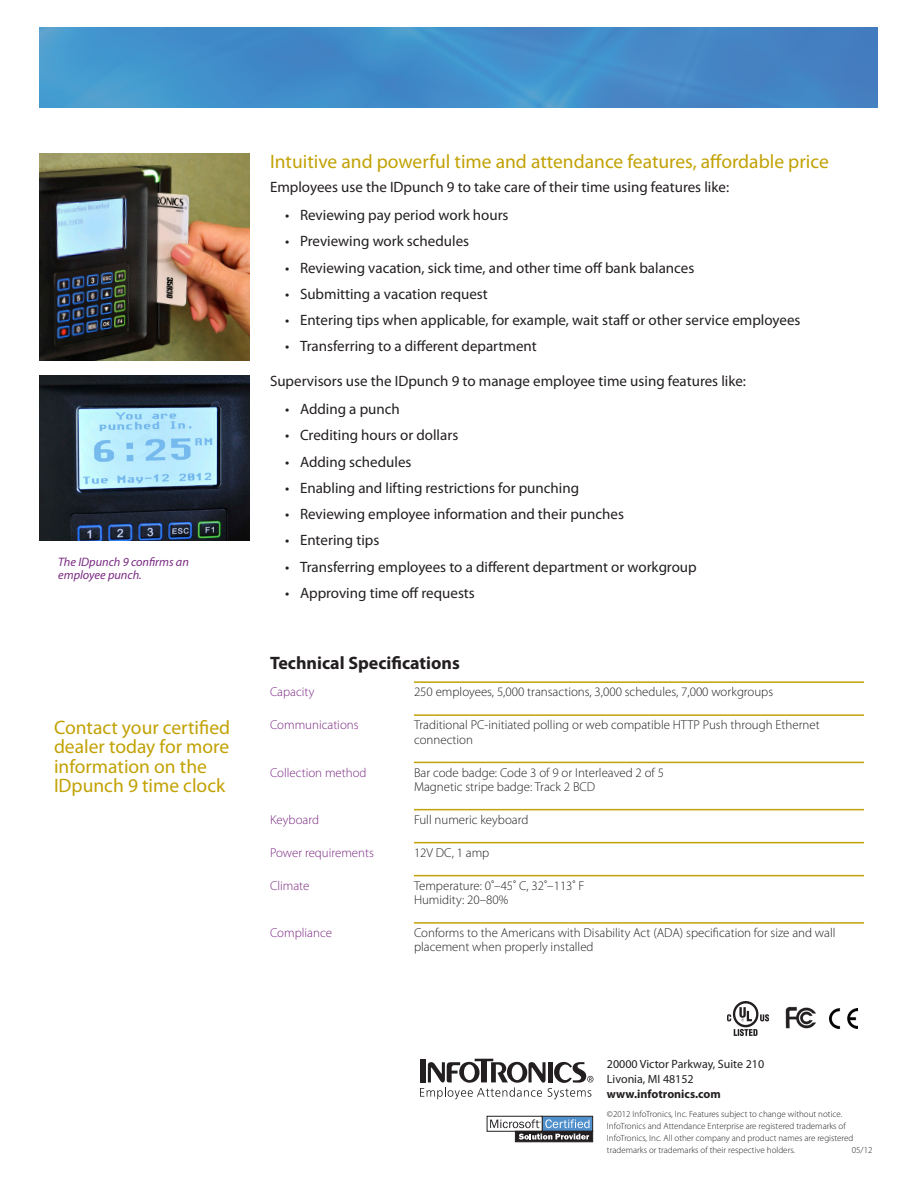
<style>
.page{position:relative;width:918px;height:1188px;background:#fff}
.page>*{position:absolute;margin:0;border:0;box-sizing:border-box;transform-origin:0 0}
.subheading{font:19.5px/19.5px "Myriad Pro";color:#c2a205}
.techspecs_heading{font:700 18px "Myriad Pro";color:#231f20}
.bulletlist{font:15px "Myriad Pro";color:#231f20}
.text{font:15px "Myriad Pro";color:#231f20}
.indent_text{font:300 12.9px/14.2px "Myriad Pro";color:#231f20}
.indent_text-2{font:300 12.9px "Myriad Pro";color:#7b2a83}
.t1{font:italic 12.3px/13.5px "Myriad Pro";color:#7b2a83}
.t2{font:12px/15px "Myriad Pro";color:#231f20}
.t3{font:700 12px "Myriad Pro";color:#231f20}
.t4{font:300 9px/12px "Myriad Pro";color:#231f20}
.s1{font-family:"Avenir"}
</style>
<div class="page">
<div style="left:542px;top:1116px;width:51px;height:16px;background:#5090cc;border:1px solid #231f20"></div>
<div style="left:487px;top:1116px;width:55px;height:16px;background:#fff;border:1px solid #231f20"></div>
<svg style="left:490px;top:1119px;width:99px;height:9px"></svg>
<svg style="left:515px;top:1131px;width:78px;height:11px"></svg>
<svg style="left:519px;top:1134px;width:70px;height:6px"></svg>
<svg style="left:420px;top:1059px;width:173px;height:40px"></svg>
<svg style="left:39px;top:27px;width:839px;height:81px;background:#438cc9"></svg>
<img style="left:829px;top:1008px;width:29px;height:21px">
<img style="left:786px;top:1006px;width:29px;height:23px">
<img style="left:727px;top:1002px;width:42px;height:33px">
<hr style="left:414px;top:681px;width:450px;height:2px;background:#c2a205">
<hr style="left:414px;top:714px;width:450px;height:2px;background:#c2a205">
<hr style="left:414px;top:762px;width:450px;height:1px;background:#c2a205">
<hr style="left:414px;top:809px;width:450px;height:1px;background:#c2a205">
<hr style="left:414px;top:842px;width:450px;height:1px;background:#c2a205">
<hr style="left:414px;top:875px;width:450px;height:1px;background:#c2a205">
<hr style="left:414px;top:922px;width:450px;height:2px;background:#c2a205">
<img style="left:39px;top:153px;width:211px;height:207px">
<img style="left:39px;top:376px;width:211px;height:165px">
<p class="t1" style="left:58px;top:555px;width:132px">The IDpunch 9 confirms an employee punch.</p>
<p class="subheading" style="left:54px;top:717px;width:178px">Contact your certified dealer today for more information on the<br>IDpunch 9 time clock</p>
<p class="subheading" style="left:270px;top:151px;width:560px">Intuitive and powerful time and attendance features, affordable price</p>
<p class="text" style="left:270px;top:178px;width:461px">Employees use the IDpunch 9 to take care of their time using features like:</p>
<p class="bulletlist" style="left:285px;top:206px;width:225px">• Reviewing pay period work hours</p>
<p class="bulletlist" style="left:285px;top:232px;width:186px">• Previewing work schedules</p>
<p class="bulletlist" style="left:285px;top:258px;width:411px">• Reviewing vacation, sick time, and other time off bank balances</p>
<p class="bulletlist" style="left:285px;top:285px;width:204px">• Submitting a vacation request</p>
<p class="bulletlist" style="left:285px;top:311px;width:517px">• Entering tips when applicable, for example, wait staff or other service employees</p>
<p class="bulletlist" style="left:285px;top:337px;width:253px">• Transferring to a different department</p>
<p class="text" style="left:270px;top:372px;width:478px">Supervisors use the IDpunch 9 to manage employee time using features like:</p>
<p class="bulletlist" style="left:285px;top:400px;width:116px">• Adding a punch</p>
<p class="bulletlist" style="left:285px;top:426px;width:175px">• Crediting hours or dollars</p>
<p class="bulletlist" style="left:285px;top:452px;width:128px">• Adding schedules</p>
<p class="bulletlist" style="left:285px;top:478px;width:296px">• Enabling and lifting restrictions for punching</p>
<p class="bulletlist" style="left:285px;top:505px;width:341px">• Reviewing employee information and their punches</p>
<p class="bulletlist" style="left:285px;top:531px;width:96px">• Entering tips</p>
<p class="bulletlist" style="left:285px;top:557px;width:413px">• Transferring employees to a different department or workgroup</p>
<p class="bulletlist" style="left:285px;top:583px;width:191px">• Approving time off requests</p>
<p class="techspecs_heading" style="left:270px;top:651px;width:191px">Technical Specifications</p>
<p class="indent_text-2" style="left:270px;top:684px;width:46px">Capacity</p>
<p class="indent_text" style="left:414px;top:685px;width:361px">250 employees, 5,000 transactions, 3,000 schedules, 7,000 workgroups</p>
<p class="indent_text-2" style="left:270px;top:717px;width:90px">Communications</p>
<p class="indent_text" style="left:414px;top:718px;width:407px">Traditional PC-initiated polling or web compatible HTTP Push through Ethernet connection</p>
<p class="indent_text-2" style="left:270px;top:765px;width:98px">Collection method</p>
<p class="indent_text" style="left:414px;top:765px;width:252px">Bar code badge: Code 3 of 9 or Interleaved 2 of 5<br>Magnetic stripe badge: Track 2 BCD</p>
<p class="indent_text-2" style="left:270px;top:812px;width:51px">Keyboard</p>
<p class="indent_text" style="left:414px;top:812px;width:116px">Full numeric keyboard</p>
<p class="indent_text-2" style="left:270px;top:845px;width:105px">Power requirements</p>
<p class="indent_text" style="left:414px;top:845px;width:77px">12V DC, 1 amp</p>
<p class="indent_text-2" style="left:270px;top:878px;width:41px">Climate</p>
<p class="indent_text" style="left:414px;top:878px;width:172px">Temperature: 0<span class="s1">˚</span>–45<span class="s1">˚</span> C, 32<span class="s1">˚</span>–113<span class="s1">˚</span> F<br>Humidity: 20–80%</p>
<p class="indent_text-2" style="left:270px;top:925px;width:64px">Compliance</p>
<p class="indent_text" style="left:414px;top:926px;width:423px">Conforms to the Americans with Disability Act (ADA) specification for size and wall placement when properly installed</p>
<p class="t2" style="left:607px;top:1056px;width:159px">20000 Victor Parkway, Suite 210<br>Livonia, MI 48152</p>
<p class="t3" style="left:607px;top:1086px;width:115px">www.infotronics.com</p>
<p class="t4" style="left:607px;top:1108px;width:248px">©2012 InfoTronics, Inc. Features subject to change without notice.<br>InfoTronics and Attendance Enterprise are registered trademarks of InfoTronics, Inc. All other company and product names are registered trademarks or trademarks of their respective holders.</p>
<p class="t4" style="left:852px;top:1144px;width:22px">05/12</p>
</div>
